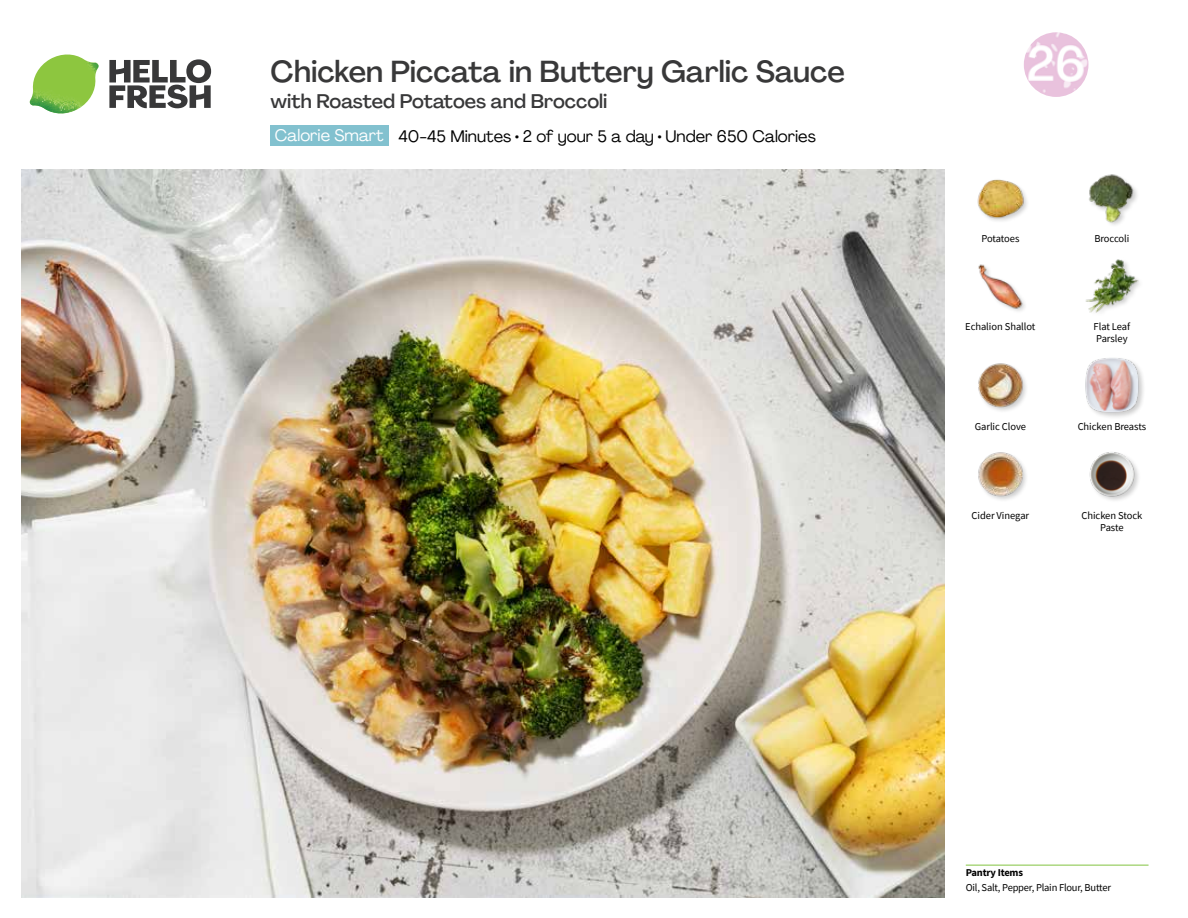
<style>
.page{position:relative;width:1188px;height:918px;background:#fff}
.page>*{position:absolute;margin:0;border:0;box-sizing:border-box;transform-origin:0 0}
.t1{font:500 30px "Agrandir";color:#383839}
.t2{font:500 19.5px "Agrandir";color:#383839}
.t3{font:16.5px "Agrandir";color:#000}
.t4{font:10.5px/12px "Source Sans Pro";letter-spacing:-.005em;color:#000}
.t5{font:700 10.5px "Source Sans Pro";letter-spacing:-.02em;color:#000}
.s1{color:#fff}
</style>
<div class="page">
<svg style="left:109px;top:59px;width:102px;height:49px"></svg>
<img style="left:30px;top:55px;width:69px;height:59px">
<img style="left:21px;top:170px;width:924px;height:728px">
<hr style="left:966px;top:865px;width:183px;height:1px;background:#82c341">
<div style="left:271px;top:126px;width:118px;height:20px;background:#82c1cf"></div>
<img style="left:978px;top:363px;width:48px;height:48px">
<img style="left:978px;top:452px;width:48px;height:48px">
<img style="left:1089px;top:452px;width:50px;height:49px">
<div style="left:1084px;top:357px;width:62px;height:63px;background:#000;opacity:.2"></div>
<img style="left:1084px;top:357px;width:57px;height:57px">
<img style="left:977px;top:179px;width:50px;height:42px">
<img style="left:978px;top:264px;width:47px;height:47px">
<img style="left:1085px;top:259px;width:55px;height:54px">
<img style="left:1089px;top:174px;width:48px;height:51px">
<svg style="left:1024px;top:32px;width:65px;height:65px"></svg>
<h1 class="t1" style="left:271px;top:53px;width:576px">Chicken Piccata in Buttery Garlic Sauce</h1>
<h2 class="t2" style="left:271px;top:89px;width:338px">with Roasted Potatoes and Broccoli</h2>
<h3 class="t3" style="left:275px;top:126px;width:543px"><span class="s1">Calorie Smart</span> 40-45 Minutes • 2 of your 5 a day • Under 650 Calories</h3>
<p class="t4" style="left:981px;top:232px;width:40px">Potatoes</p>
<p class="t4" style="left:965px;top:321px;width:72px">Echalion Shallot</p>
<p class="t4" style="left:1094px;top:232px;width:37px">Broccoli</p>
<p class="t4" style="left:1094px;top:321px;width:38px">Flat Leaf<br>Parsley</p>
<p class="t4" style="left:975px;top:420px;width:53px">Garlic Clove</p>
<p class="t4" style="left:1078px;top:420px;width:70px">Chicken Breasts</p>
<p class="t4" style="left:972px;top:509px;width:59px">Cider Vinegar</p>
<p class="t4" style="left:1081px;top:509px;width:62px;text-align:center">Chicken Stock<br>Paste</p>
<p class="t5" style="left:966px;top:866px;width:59px">Pantry Items</p>
<p class="t4" style="left:966px;top:881px;width:147px">Oil, Salt, Pepper, Plain Flour, Butter</p>
</div>
